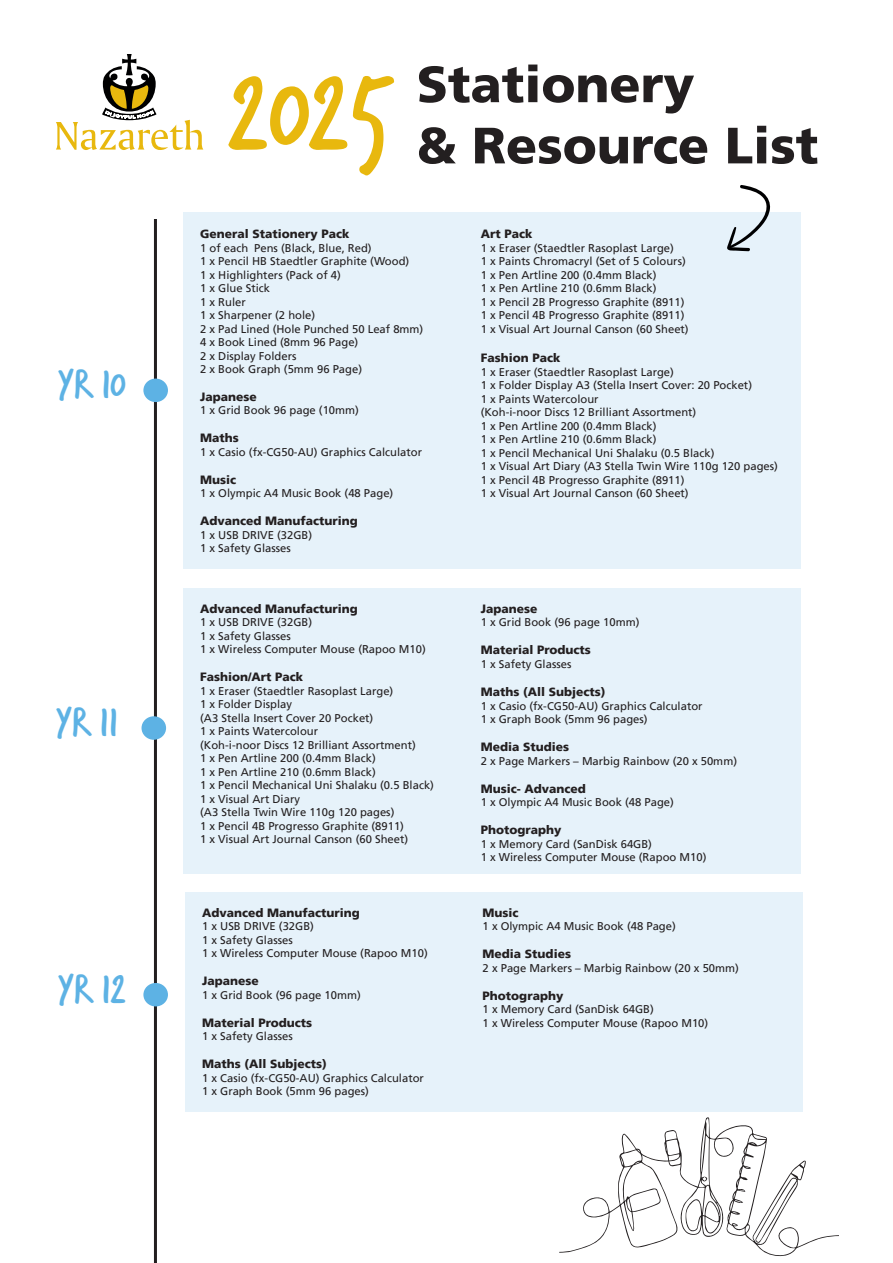
<style>
.page{position:relative;width:893px;height:1263px;background:#fff}
.page>*{position:absolute;margin:0;border:0;box-sizing:border-box;transform-origin:0 0}
.t1{font:120px "Trash Hand";color:#e8b80e}
.t2{font:900 51px "Frutiger LT";color:#231f20}
.t3{font:45px "Trash Hand";color:#5db2e4}
.t4{font:900 12px "Frutiger LT";color:#231f20}
.t5{font:11.25px/13.5px "Frutiger LT";color:#231f20}
</style>
<div class="page">
<hr style="left:154px;top:219px;width:3px;height:1044px;background:#231f20">
<div style="left:183px;top:213px;width:618px;height:356px;background:#e6f2fa"></div>
<div style="left:143px;top:379px;width:25px;height:23px;background:#5db2e4;border-radius:50%"></div>
<div style="left:142px;top:716px;width:24px;height:24px;background:#5db2e4;border-radius:50%"></div>
<div style="left:183px;top:588px;width:618px;height:285px;background:#e6f2fa"></div>
<div style="left:143px;top:983px;width:25px;height:23px;background:#5db2e4;border-radius:50%"></div>
<div style="left:185px;top:892px;width:617px;height:220px;background:#e6f2fa"></div>
<svg style="left:56px;top:54px;width:147px;height:96px"></svg>
<svg style="left:727px;top:185px;width:43px;height:66px"></svg>
<svg style="left:559px;top:1117px;width:280px;height:139px"></svg>
<p class="t3" style="left:58px;top:362px;width:69px">YR 10</p>
<p class="t3" style="left:56px;top:700px;width:64px">YR 11</p>
<p class="t3" style="left:58px;top:967px;width:70px">YR 12</p>
<p class="t1" style="left:228px;top:54px;width:165px">2025</p>
<p class="t2" style="left:417px;top:54px;width:279px">Stationery</p>
<p class="t2" style="left:417px;top:115px;width:403px">&amp; Resource List</p>
<p class="t4" style="left:200px;top:227px;width:151px">General Stationery Pack</p>
<p class="t5" style="left:200px;top:241px;width:173px">1 of each Pens (Black, Blue, Red)</p>
<p class="t5" style="left:200px;top:254px;width:211px">1 x Pencil HB Staedtler Graphite (Wood)</p>
<p class="t5" style="left:200px;top:268px;width:142px">1 x Highlighters (Pack of 4)</p>
<p class="t5" style="left:200px;top:281px;width:72px">1 x Glue Stick</p>
<p class="t5" style="left:200px;top:295px;width:47px">1 x Ruler</p>
<p class="t5" style="left:200px;top:308px;width:117px">1 x Sharpener (2 hole)</p>
<p class="t5" style="left:200px;top:322px;width:225px">2 x Pad Lined (Hole Punched 50 Leaf 8mm)</p>
<p class="t5" style="left:200px;top:335px;width:160px">4 x Book Lined (8mm 96 Page)</p>
<p class="t5" style="left:200px;top:349px;width:98px">2 x Display Folders</p>
<p class="t5" style="left:200px;top:362px;width:163px">2 x Book Graph (5mm 96 Page)</p>
<p class="t4" style="left:200px;top:389px;width:58px">Japanese</p>
<p class="t5" style="left:200px;top:404px;width:160px">1 x Grid Book 96 page (10mm)</p>
<p class="t4" style="left:200px;top:431px;width:40px">Maths</p>
<p class="t5" style="left:200px;top:445px;width:223px">1 x Casio (fx-CG50-AU) Graphics Calculator</p>
<p class="t4" style="left:200px;top:472px;width:38px">Music</p>
<p class="t5" style="left:200px;top:487px;width:195px">1 x Olympic A4 Music Book (48 Page)</p>
<p class="t4" style="left:200px;top:514px;width:159px">Advanced Manufacturing</p>
<p class="t5" style="left:200px;top:528px;width:113px">1 x USB DRIVE (32GB)</p>
<p class="t5" style="left:200px;top:542px;width:92px">1 x Safety Glasses</p>
<p class="t4" style="left:200px;top:601px;width:159px">Advanced Manufacturing</p>
<p class="t5" style="left:200px;top:615px;width:113px">1 x USB DRIVE (32GB)</p>
<p class="t5" style="left:200px;top:629px;width:92px">1 x Safety Glasses</p>
<p class="t5" style="left:200px;top:642px;width:227px">1 x Wireless Computer Mouse (Rapoo M10)</p>
<p class="t4" style="left:200px;top:670px;width:105px">Fashion/Art Pack</p>
<p class="t5" style="left:200px;top:684px;width:195px">1 x Eraser (Staedtler Rasoplast Large)</p>
<p class="t5" style="left:200px;top:697px;width:175px">1 x Folder Display<br>(A3 Stella Insert Cover 20 Pocket)</p>
<p class="t5" style="left:200px;top:724px;width:217px">1 x Paints Watercolour<br>(Koh-i-noor Discs 12 Brilliant Assortment)</p>
<p class="t5" style="left:200px;top:751px;width:177px">1 x Pen Artline 200 (0.4mm Black)</p>
<p class="t5" style="left:200px;top:765px;width:177px">1 x Pen Artline 210 (0.6mm Black)</p>
<p class="t5" style="left:200px;top:778px;width:235px">1 x Pencil Mechanical Uni Shalaku (0.5 Black)</p>
<p class="t5" style="left:200px;top:792px;width:196px">1 x Visual Art Diary<br>(A3 Stella Twin Wire 110g 120 pages)</p>
<p class="t5" style="left:200px;top:819px;width:205px">1 x Pencil 4B Progresso Graphite (8911)</p>
<p class="t5" style="left:200px;top:832px;width:209px">1 x Visual Art Journal Canson (60 Sheet)</p>
<p class="t4" style="left:202px;top:905px;width:159px">Advanced Manufacturing</p>
<p class="t5" style="left:202px;top:920px;width:113px">1 x USB DRIVE (32GB)</p>
<p class="t5" style="left:202px;top:933px;width:92px">1 x Safety Glasses</p>
<p class="t5" style="left:202px;top:947px;width:227px">1 x Wireless Computer Mouse (Rapoo M10)</p>
<p class="t4" style="left:202px;top:974px;width:58px">Japanese</p>
<p class="t5" style="left:202px;top:988px;width:160px">1 x Grid Book (96 page 10mm)</p>
<p class="t4" style="left:202px;top:1015px;width:112px">Material Products</p>
<p class="t5" style="left:202px;top:1029px;width:92px">1 x Safety Glasses</p>
<p class="t4" style="left:202px;top:1057px;width:126px">Maths (All Subjects)</p>
<p class="t5" style="left:202px;top:1071px;width:223px">1 x Casio (fx-CG50-AU) Graphics Calculator</p>
<p class="t5" style="left:202px;top:1084px;width:168px">1 x Graph Book (5mm 96 pages)</p>
<p class="t4" style="left:481px;top:227px;width:53px">Art Pack</p>
<p class="t5" style="left:481px;top:241px;width:195px">1 x Eraser (Staedtler Rasoplast Large)</p>
<p class="t5" style="left:481px;top:254px;width:207px">1 x Paints Chromacryl (Set of 5 Colours)</p>
<p class="t5" style="left:481px;top:268px;width:177px">1 x Pen Artline 200 (0.4mm Black)</p>
<p class="t5" style="left:481px;top:281px;width:177px">1 x Pen Artline 210 (0.6mm Black)</p>
<p class="t5" style="left:481px;top:295px;width:205px">1 x Pencil 2B Progresso Graphite (8911)</p>
<p class="t5" style="left:481px;top:308px;width:205px">1 x Pencil 4B Progresso Graphite (8911)</p>
<p class="t5" style="left:481px;top:323px;width:209px">1 x Visual Art Journal Canson (60 Sheet)</p>
<p class="t4" style="left:481px;top:351px;width:81px">Fashion Pack</p>
<p class="t5" style="left:481px;top:365px;width:195px">1 x Eraser (Staedtler Rasoplast Large)</p>
<p class="t5" style="left:481px;top:379px;width:273px">1 x Folder Display A3 (Stella Insert Cover: 20 Pocket)</p>
<p class="t5" style="left:481px;top:392px;width:217px">1 x Paints Watercolour<br>(Koh-i-noor Discs 12 Brilliant Assortment)</p>
<p class="t5" style="left:481px;top:419px;width:177px">1 x Pen Artline 200 (0.4mm Black)</p>
<p class="t5" style="left:481px;top:433px;width:177px">1 x Pen Artline 210 (0.6mm Black)</p>
<p class="t5" style="left:481px;top:446px;width:235px">1 x Pencil Mechanical Uni Shalaku (0.5 Black)</p>
<p class="t5" style="left:481px;top:460px;width:299px">1 x Visual Art Diary (A3 Stella Twin Wire 110g 120 pages)</p>
<p class="t5" style="left:481px;top:473px;width:205px">1 x Pencil 4B Progresso Graphite (8911)</p>
<p class="t5" style="left:481px;top:487px;width:209px">1 x Visual Art Journal Canson (60 Sheet)</p>
<p class="t4" style="left:481px;top:601px;width:58px">Japanese</p>
<p class="t5" style="left:481px;top:615px;width:160px">1 x Grid Book (96 page 10mm)</p>
<p class="t4" style="left:481px;top:643px;width:112px">Material Products</p>
<p class="t5" style="left:481px;top:657px;width:92px">1 x Safety Glasses</p>
<p class="t4" style="left:481px;top:685px;width:126px">Maths (All Subjects)</p>
<p class="t5" style="left:481px;top:699px;width:223px">1 x Casio (fx-CG50-AU) Graphics Calculator</p>
<p class="t5" style="left:481px;top:713px;width:168px">1 x Graph Book (5mm 96 pages)</p>
<p class="t4" style="left:481px;top:740px;width:90px">Media Studies</p>
<p class="t5" style="left:481px;top:754px;width:258px">2 x Page Markers – Marbig Rainbow (20 x 50mm)</p>
<p class="t4" style="left:481px;top:781px;width:107px">Music- Advanced</p>
<p class="t5" style="left:481px;top:795px;width:195px">1 x Olympic A4 Music Book (48 Page)</p>
<p class="t4" style="left:481px;top:823px;width:82px">Photography</p>
<p class="t5" style="left:481px;top:837px;width:173px">1 x Memory Card (SanDisk 64GB)</p>
<p class="t5" style="left:481px;top:850px;width:227px">1 x Wireless Computer Mouse (Rapoo M10)</p>
<p class="t4" style="left:483px;top:905px;width:38px">Music</p>
<p class="t5" style="left:483px;top:920px;width:195px">1 x Olympic A4 Music Book (48 Page)</p>
<p class="t4" style="left:483px;top:947px;width:90px">Media Studies</p>
<p class="t5" style="left:483px;top:961px;width:258px">2 x Page Markers – Marbig Rainbow (20 x 50mm)</p>
<p class="t4" style="left:483px;top:988px;width:82px">Photography</p>
<p class="t5" style="left:483px;top:1002px;width:173px">1 x Memory Card (SanDisk 64GB)</p>
<p class="t5" style="left:483px;top:1016px;width:227px">1 x Wireless Computer Mouse (Rapoo M10)</p>
</div>
